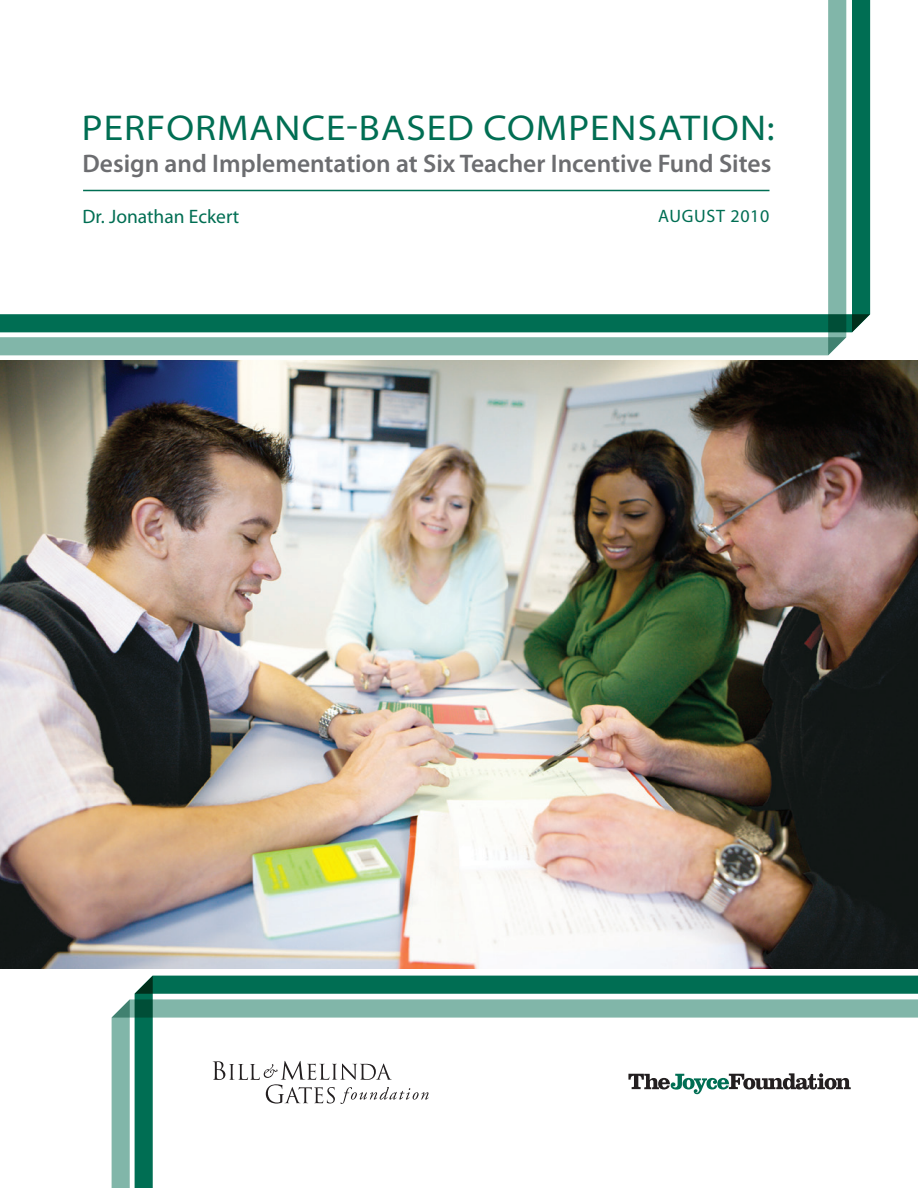
<style>
.page{position:relative;width:918px;height:1188px;background:#fff}
.page>*{position:absolute;margin:0;border:0;box-sizing:border-box;transform-origin:0 0}
.t1{font:semi-expanded 36px "Myriad Pro";letter-spacing:.03em;color:#006e53}
.t2{font:600 25.5px "Myriad Pro";color:#6c6d70}
.t3{font:19.5px "Myriad Pro";color:#006e53}
.t4{font:18px "Myriad Pro";letter-spacing:.04em;color:#006e53}
</style>
<div class="page">
<svg style="left:0;top:0;width:870px;height:355px"></svg>
<svg style="left:112px;top:976px;width:806px;height:212px"></svg>
<hr style="left:83px;top:190px;width:687px;height:1px;background:#006e53">
<img style="left:0;top:361px;width:918px;height:608px">
<h1 class="t1" style="left:82px;top:105px;width:694px">PERFORMANCE-BASED COMPENSATION:</h1>
<p class="t2" style="left:82px;top:148px;width:690px">Design and Implementation at Six Teacher Incentive Fund Sites</p>
<p class="t3" style="left:83px;top:205px;width:158px">Dr. Jonathan Eckert</p>
<p class="t4" style="left:658px;top:205px;width:113px">AUGUST 2010</p>
</div>
